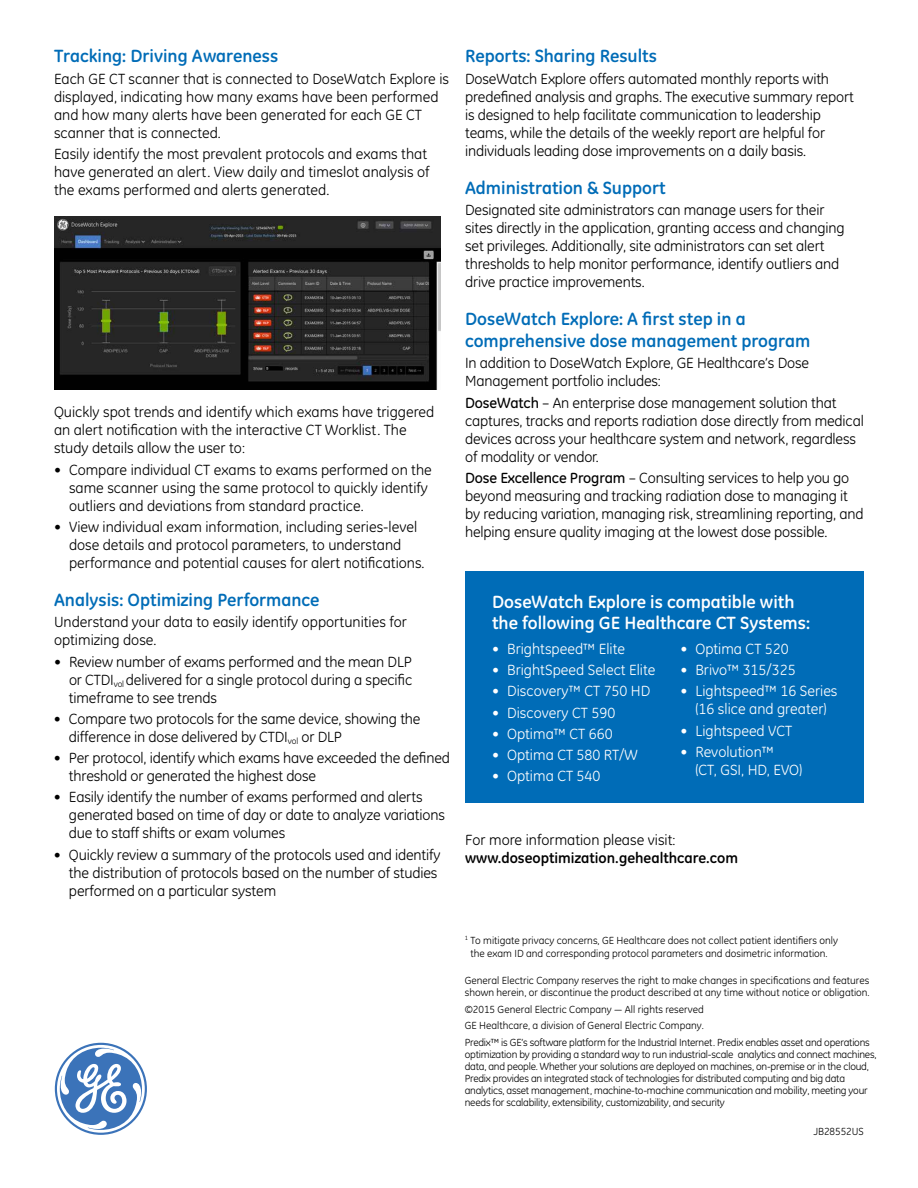
<style>
.page{position:relative;width:918px;height:1188px;background:#fff}
.page>*{position:absolute;margin:0;border:0;box-sizing:border-box;transform-origin:0 0}
.t1{font:700 18px/21.6px "GE Inspira";color:#006cb7}
.t2{font:700 18px/21.6px "GE Inspira";color:#fff}
.t3{font:15px/18px "GE Inspira";letter-spacing:-.01em;color:#000}
.t4{font:15px/18px "GE Inspira";color:#fff;text-align:center}
.t5{font:700 15px "GE Inspira";color:#000}
.t6{font:10.5px/12px "GE Inspira";letter-spacing:-.02em;color:#000}
.t7{font:10.5px/12px "GE Inspira";color:#000}
.s1{font-weight:500}
</style>
<div class="page">
<img style="left:54px;top:216px;width:387px;height:174px">
<div style="left:465px;top:571px;width:399px;height:231px;background:#006cb7"></div>
<svg style="left:55px;top:1043px;width:92px;height:92px"></svg>
<p class="t1" style="left:54px;top:45px;width:226px">Tracking: Driving Awareness</p>
<p class="t3" style="left:54px;top:69px;width:397px">Each GE CT scanner that is connected to DoseWatch Explore is displayed, indicating how many exams have been performed and how many alerts have been generated for each GE CT scanner that is connected.</p>
<p class="t3" style="left:54px;top:145px;width:377px">Easily identify the most prevalent protocols and exams that have generated an alert. View daily and timeslot analysis of the exams performed and alerts generated.</p>
<p class="t3" style="left:54px;top:403px;width:382px">Quickly spot trends and identify which exams have triggered an alert notification with the interactive CT Worklist. The study details allow the user to:</p>
<p class="t3" style="left:69px;top:460px;width:364px;text-indent:-15px">• Compare individual CT exams to exams performed on the same scanner using the same protocol to quickly identify outliers and deviations from standard practice.</p>
<p class="t3" style="left:69px;top:518px;width:357px;text-indent:-15px">• View individual exam information, including series-level dose details and protocol parameters, to understand performance and potential causes for alert notifications.</p>
<p class="t1" style="left:54px;top:589px;width:267px">Analysis: Optimizing Performance</p>
<p class="t3" style="left:54px;top:613px;width:355px">Understand your data to easily identify opportunities for optimizing dose.</p>
<p class="t3" style="left:69px;top:652px;width:345px;text-align:justify;text-indent:-15px">• Review number of exams performed and the mean DLP or CTDI<sub>vol</sub> delivered for a single protocol during a specific timeframe to see trends</p>
<p class="t3" style="left:69px;top:710px;width:353px;text-indent:-15px">• Compare two protocols for the same device, showing the difference in dose delivered by CTDI<sub>vol</sub> or DLP</p>
<p class="t3" style="left:69px;top:749px;width:383px;text-indent:-15px">• Per protocol, identify which exams have exceeded the defined threshold or generated the highest dose</p>
<p class="t3" style="left:69px;top:788px;width:377px;text-indent:-15px">• Easily identify the number of exams performed and alerts generated based on time of day or date to analyze variations due to staff shifts or exam volumes</p>
<p class="t3" style="left:69px;top:845px;width:373px;text-indent:-15px">• Quickly review a summary of the protocols used and identify the distribution of protocols based on the number of studies performed on a particular system</p>
<p class="t1" style="left:465px;top:45px;width:193px">Reports: Sharing Results</p>
<p class="t3" style="left:465px;top:69px;width:390px">DoseWatch Explore offers automated monthly reports with predefined analysis and graphs. The executive summary report is designed to help facilitate communication to leadership teams, while the details of the weekly report are helpful for individuals leading dose improvements on a daily basis.</p>
<p class="t1" style="left:465px;top:177px;width:202px">Administration &amp; Support</p>
<p class="t3" style="left:465px;top:201px;width:381px">Designated site administrators can manage users for their sites directly in the application, granting access and changing set privileges. Additionally, site administrators can set alert thresholds to help monitor performance, identify outliers and drive practice improvements.</p>
<p class="t1" style="left:465px;top:308px;width:347px">DoseWatch Explore: A first step in a comprehensive dose management program</p>
<p class="t3" style="left:465px;top:354px;width:345px">In addition to DoseWatch Explore, GE Healthcare’s Dose<br>Management portfolio includes:</p>
<p class="t3" style="left:465px;top:393px;width:400px"><span class="s1">DoseWatch</span> – An enterprise dose management solution that captures, tracks and reports radiation dose directly from medical devices across your healthcare system and network, regardless of modality or vendor.</p>
<p class="t3" style="left:465px;top:469px;width:400px"><span class="s1">Dose Excellence Program</span> – Consulting services to help you go beyond measuring and tracking radiation dose to managing it by reducing variation, managing risk, streamlining reporting, and helping ensure quality imaging at the lowest dose possible.</p>
<p class="t2" style="left:492px;top:590px;width:319px">DoseWatch Explore is compatible with the following GE Healthcare CT Systems:</p>
<p class="t4" style="left:492px;top:640px;width:134px">• Brightspeed™ Elite</p>
<p class="t4" style="left:492px;top:661px;width:165px">• BrightSpeed Select Elite</p>
<p class="t4" style="left:492px;top:682px;width:160px">• Discovery™ CT 750 HD</p>
<p class="t4" style="left:492px;top:703px;width:125px">• Discovery CT 590</p>
<p class="t4" style="left:492px;top:725px;width:122px">• Optima™ CT 660</p>
<p class="t4" style="left:492px;top:746px;width:147px">• Optima CT 580 RT/W</p>
<p class="t4" style="left:492px;top:767px;width:110px">• Optima CT 540</p>
<p class="t4" style="left:680px;top:640px;width:110px">• Optima CT 520</p>
<p class="t4" style="left:680px;top:661px;width:117px">• Brivo™ 315/325</p>
<p class="t4" style="left:680px;top:682px;width:159px">• Lightspeed™ 16 Series (16 slice and greater)</p>
<p class="t4" style="left:680px;top:721px;width:113px">• Lightspeed VCT</p>
<p class="t4" style="left:695px;top:743px;width:109px;text-align:left;text-indent:-15px">• Revolution™<br>(CT, GSI, HD, EVO)</p>
<p class="t3" style="left:465px;top:831px;width:212px">For more information please visit:</p>
<p class="t5" style="left:465px;top:848px;width:274px">www.doseoptimization.gehealthcare.com</p>
<p class="t7" style="left:465px;top:933px;width:375px;line-height:13.5px;text-align:center"><sup>1</sup> To mitigate privacy concerns, GE Healthcare does not collect patient identifiers only the exam ID and corresponding protocol parameters and dosimetric information.</p>
<p class="t7" style="left:465px;top:975px;width:406px">General Electric Company reserves the right to make changes in specifications and features shown herein, or discontinue the product described at any time without notice or obligation.</p>
<p class="t6" style="left:465px;top:1001px;width:407px;line-height:16.5px">©2015 General Electric Company — All rights reserved<br>GE Healthcare, a division of General Electric Company.<br>Predix™ is GE’s software platform for the Industrial Internet. Predix enables asset and operations</p>
<p class="t6" style="left:465px;top:1048px;width:413px">optimization by providing a standard way to run industrial-scale analytics and connect machines, data, and people. Whether your solutions are deployed on machines, on-premise or in the cloud, Predix provides an integrated stack of technologies for distributed computing and big data analytics, asset management, machine-to-machine communication and mobility, meeting your needs for scalability, extensibility, customizability, and security</p>
<p class="t7" style="left:813px;top:1125px;width:52px">JB28552US</p>
</div>
